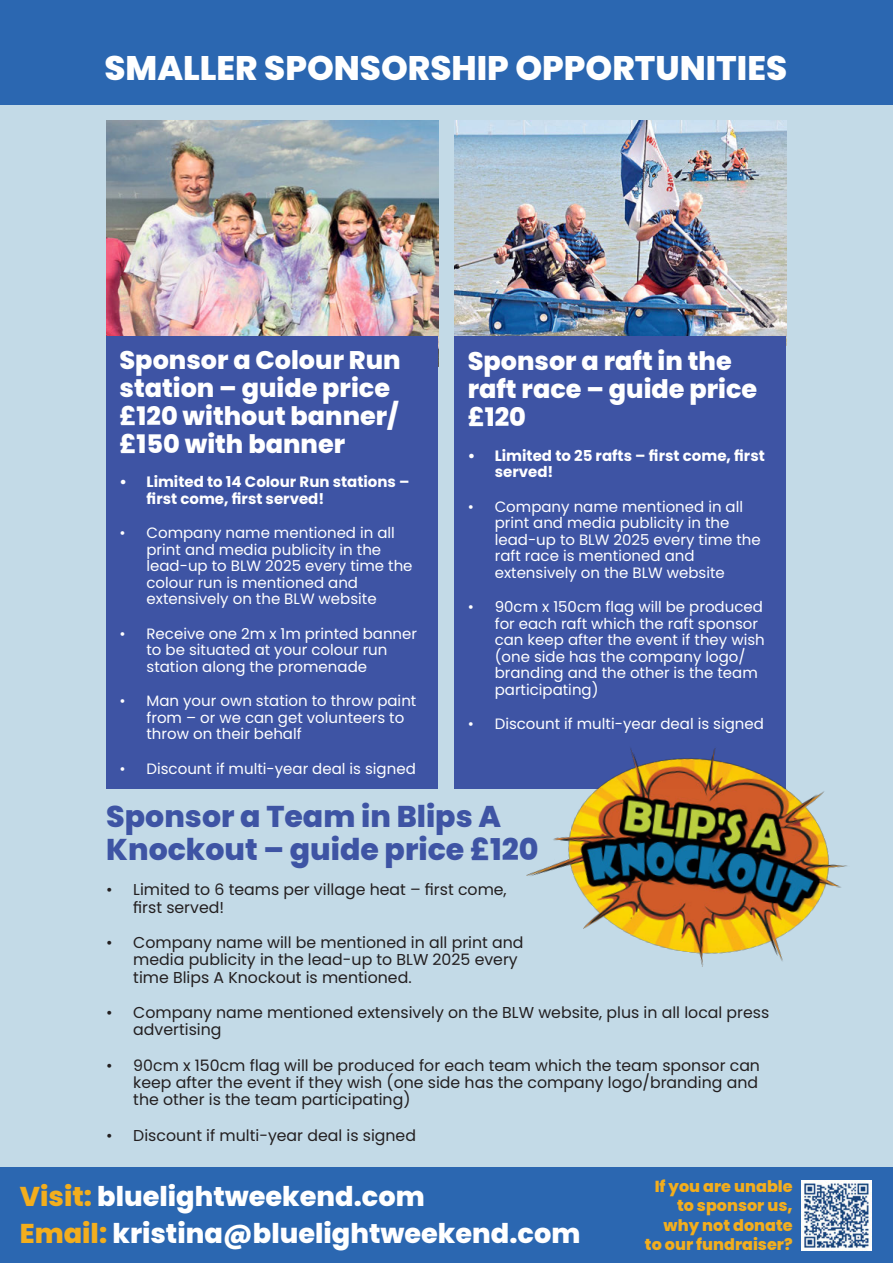
<style>
.page{position:relative;width:893px;height:1263px;background:#fff}
.page>*{position:absolute;margin:0;border:0;box-sizing:border-box;transform-origin:0 0}
.t1{font:800 34.05px "Poppins";color:#fff}
.t2{font:800 30px/33px "Poppins";color:#3e54a4}
.t3{font:800 27.15px/37.5px "Poppins";color:#fff}
.t4{font:800 25.5px/28px "Poppins";color:#fff}
.t5{font:800 16.05px/19.2px "Poppins";color:#f3ae1d;text-align:right}
.t6{font:15.75px/17.4px "Poppins";color:#231f20}
.t7{font:15px/16.5px "Poppins";color:#fff}
.t8{font:700 15px/16.5px "Poppins";color:#fff}
.s1{color:#f3ae1d}
</style>
<div class="page">
<div style="left:0;top:0;width:893px;height:106px;background:#2b67b1"></div>
<div style="left:0;top:106px;width:893px;height:1157px;background:#c3dae7"></div>
<div style="left:0;top:1167px;width:893px;height:96px;background:#2b67b1"></div>
<img style="left:106px;top:121px;width:332px;height:216px">
<img style="left:454px;top:121px;width:333px;height:224px">
<div style="left:106px;top:337px;width:332px;height:452px;background:#3e54a4"></div>
<div style="left:454px;top:337px;width:332px;height:452px;background:#3e54a4"></div>
<img style="left:526px;top:748px;width:322px;height:219px">
<img style="left:802px;top:1180px;width:70px;height:70px">
<h1 class="t1" style="left:104px;top:44px;width:684px">SMALLER SPONSORSHIP OPPORTUNITIES</h1>
<h3 class="t4" style="left:120px;top:346px;width:283px">Sponsor a Colour Run station – guide price £120 without banner/ £150 with banner</h3>
<p class="t8" style="left:147px;top:474px;width:265px;text-indent:-27px">• Limited to 14 Colour Run stations – first come, first served!</p>
<p class="t7" style="left:147px;top:525px;width:268px;text-indent:-27px">• Company name mentioned in all print and media publicity in the lead-up to BLW 2025 every time the colour run is mentioned and extensively on the BLW website</p>
<p class="t7" style="left:147px;top:625px;width:272px;text-indent:-27px">• Receive one 2m x 1m printed banner to be situated at your colour run station along the promenade</p>
<p class="t7" style="left:147px;top:693px;width:271px;text-indent:-27px">• Man your own station to throw paint from – or we can get volunteers to throw on their behalf</p>
<p class="t7" style="left:120px;top:760px;width:298px">• Discount if multi-year deal is signed</p>
<h3 class="t4" style="left:468px;top:347px;width:291px">Sponsor a raft in the raft race – guide price £120</h3>
<p class="t8" style="left:495px;top:447px;width:272px;text-indent:-27px">• Limited to 25 rafts – first come, first served!</p>
<p class="t7" style="left:495px;top:498px;width:268px;text-indent:-27px">• Company name mentioned in all print and media publicity in the lead-up to BLW 2025 every time the raft race is mentioned and extensively on the BLW website</p>
<p class="t7" style="left:495px;top:599px;width:272px;text-indent:-27px">• 90cm x 150cm flag will be produced for each raft which the raft sponsor can keep after the event if they wish (one side has the company logo/ branding and the other is the team participating)</p>
<p class="t7" style="left:468px;top:716px;width:298px">• Discount if multi-year deal is signed</p>
<h2 class="t2" style="left:106px;top:800px;width:434px">Sponsor a Team in Blips A<br>Knockout – guide price £120</h2>
<p class="t6" style="left:133px;top:881px;width:375px;text-indent:-27px">• Limited to 6 teams per village heat – first come, first served!</p>
<p class="t6" style="left:133px;top:934px;width:392px;text-indent:-27px">• Company name will be mentioned in all print and media publicity in the lead-up to BLW 2025 every time Blips A Knockout is mentioned.</p>
<p class="t6" style="left:133px;top:1004px;width:638px;text-indent:-27px">• Company name mentioned extensively on the BLW website, plus in all local press advertising</p>
<p class="t6" style="left:133px;top:1056px;width:628px;text-indent:-27px">• 90cm x 150cm flag will be produced for each team which the team sponsor can keep after the event if they wish (one side has the company logo/branding and the other is the team participating)</p>
<p class="t6" style="left:106px;top:1126px;width:311px">• Discount if multi-year deal is signed</p>
<p class="t5" style="left:645px;top:1177px;width:149px">If you are unable to sponsor us, why not donate to our fundraiser?</p>
<h3 class="t3" style="left:20px;top:1177px;width:562px"><span class="s1">Visit:</span> bluelightweekend.com<br><span class="s1">Email:</span> kristina@bluelightweekend.com</h3>
</div>
